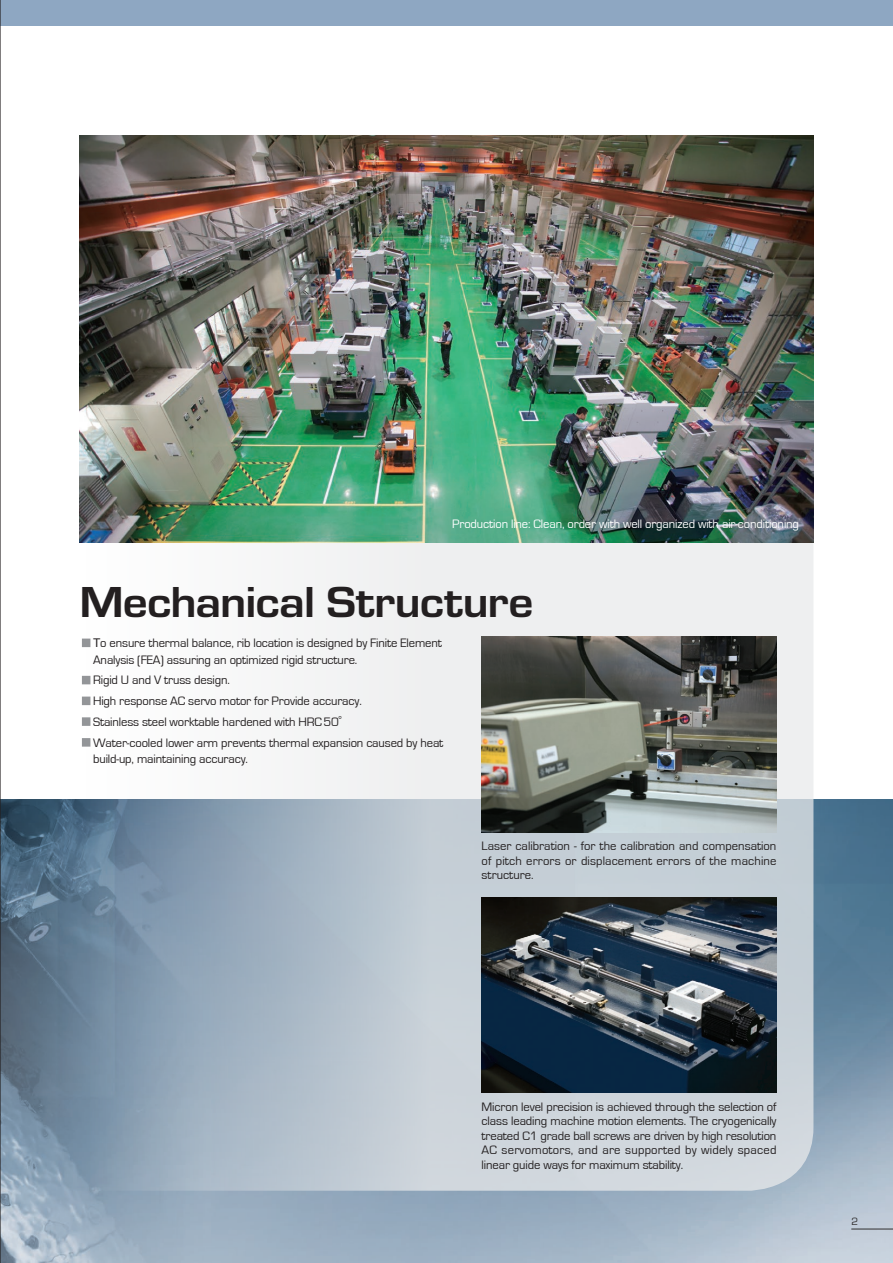
<style>
.page{position:relative;width:893px;height:1263px;background:#fff}
.page>*{position:absolute;margin:0;border:0;box-sizing:border-box;transform-origin:0 0}
.t1{font:700 45px "Eurostile T";letter-spacing:-.015em;color:#231f20;scale:1.1 1}
.t2{font:12.6px/14.4px "Eurostile";letter-spacing:-.01em;color:#231f20;text-align:justify}
.t3{font:12.6px "Eurostile";letter-spacing:-.01em;color:#fff}
.t4{font:10.95px "Eurostile";color:#312f30}
.s1{font-family:"Arial";font-size:12px;color:#939598}
.s2{font-family:"Arial";font-size:12px}
.s3{font-family:"DF Hei Std W5";font-size:12px}
</style>
<div class="page">
<img style="left:1px;top:799px;width:892px;height:464px">
<svg style="left:80px;top:542px;width:733px;height:649px"></svg>
<div style="left:0;top:0;width:893px;height:26px;background:#8ea7c2"></div>
<img style="left:482px;top:636px;width:295px;height:196px">
<img style="left:482px;top:898px;width:295px;height:194px">
<img style="left:80px;top:136px;width:733px;height:406px">
<div style="left:82px;top:638px;width:8px;height:9px;border:3px solid #939598"></div>
<div style="left:82px;top:676px;width:8px;height:8px;border:3px solid #939598"></div>
<div style="left:82px;top:697px;width:8px;height:8px;border:3px solid #939598"></div>
<div style="left:82px;top:717px;width:8px;height:9px;border:3px solid #939598"></div>
<div style="left:82px;top:738px;width:8px;height:9px;border:3px solid #939598"></div>
<hr style="left:851px;top:1229px;width:42px;height:1px;background:#312f30">
<hr style="left:0;top:0;width:1px;height:1263px;background:#231f20">
<p class="t3" style="left:452px;top:517px;width:348px">Production line: Clean, order with well organized with air-conditioning</p>
<h1 class="t1" style="left:80px;top:576px;width:414px">Mechanical Structure</h1>
<p class="t2" style="left:93px;top:635px;width:350px;line-height:16.5px;text-indent:-11px"><span class="s1">■</span> <span class="s2">T</span>o ensure thermal balance, rib location is designed by Finite Element<br>Analysis (FEA) assuring an optimized rigid structure.</p>
<p class="t2" style="left:83px;top:673px;width:149px"><span class="s1">■</span> Rigid U and V truss design.</p>
<p class="t2" style="left:83px;top:694px;width:281px"><span class="s1">■</span> High response AC servo motor for Provide accuracy.</p>
<p class="t2" style="left:83px;top:715px;width:270px"><span class="s1">■</span> Stainless steel worktable hardened with HRC50<span class="s3">°</span></p>
<p class="t2" style="left:93px;top:734px;width:352px;line-height:16.5px;text-indent:-11px"><span class="s1">■</span> Water-cooled lower arm prevents thermal expansion caused by heat build-up, maintaining accuracy.</p>
<p class="t2" style="left:482px;top:839px;width:296px">Laser calibration - for the calibration and compensation of pitch errors or displacement errors of the machine structure.</p>
<p class="t2" style="left:482px;top:1100px;width:296px">Micron level precision is achieved through the selection of class leading machine motion elements. The cryogenically treated C1 grade ball screws are driven by high resolution AC servomotors, and are supported by widely spaced linear guide ways for maximum stability.</p>
<p class="t4" style="left:851px;top:1216px;width:8px">2</p>
</div>
